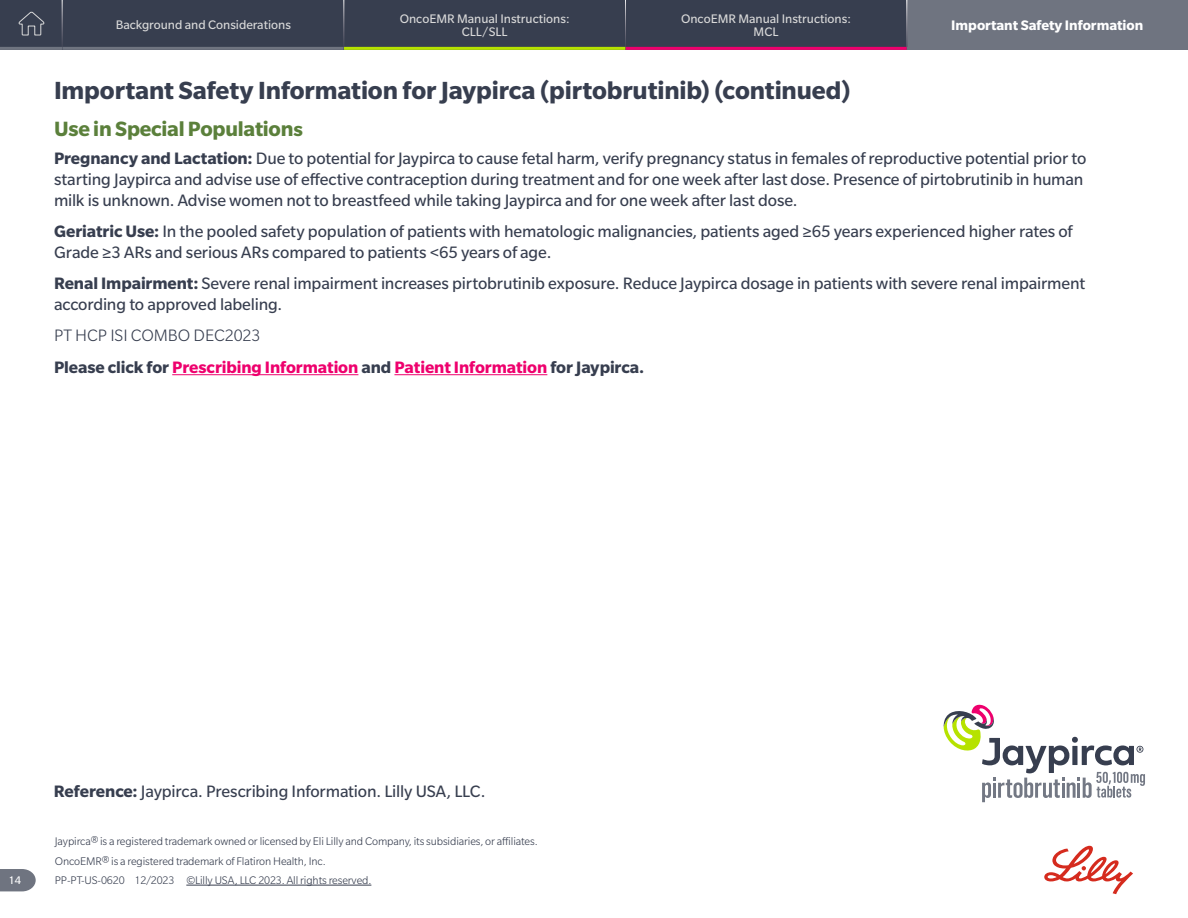
<style>
.page{position:relative;width:1188px;height:918px;background:#fff}
.page>*{position:absolute;margin:0;border:0;box-sizing:border-box;transform-origin:0 0}
.t1{font:700 27px "Slate Pro";letter-spacing:-.005em;color:#373e4f}
.t2{font:700 22.5px "Slate Pro";letter-spacing:-.01em;color:#5b803b}
.t3{font:18px/21px "Slate Pro";letter-spacing:-.01em;color:#373e4f}
.t4{font:700 18px/31.7px "Slate Pro";letter-spacing:-.005em;color:#ee006d}
.t5{font:700 15px "Slate Pro";color:#fff}
.t6{font:13.5px/13.5px "Slate Pro";color:#d9d9d9;text-align:center}
.t7{font:300 12px/19.4px "Slate Pro";letter-spacing:-.01em;color:#373e4f}
.t8{font:12px "Slate Pro";color:#fff}
.s1{font-size:21px}
.s2{font-weight:700}
.s3{font-weight:300;color:#373e4f}
.s4{color:#373e4f}
</style>
<div class="page">
<svg style="left:0;top:869px;width:36px;height:22px"></svg>
<svg style="left:943px;top:704px;width:202px;height:98px"></svg>
<svg style="left:1044px;top:846px;width:89px;height:48px"></svg>
<hr style="left:186px;top:885px;width:185px;height:1px;background:#373e4f">
<hr style="left:172px;top:374px;width:186px;height:1px;background:#ee006d">
<hr style="left:394px;top:374px;width:153px;height:1px;background:#ee006d">
<div style="left:0;top:0;width:907px;height:47px;background:#373e4f"></div>
<div style="left:63px;top:0;width:281px;height:50px;background:#373e4f"></div>
<div style="left:907px;top:0;width:281px;height:50px;background:#6f7480"></div>
<svg style="left:19px;top:12px;width:25px;height:24px"></svg>
<hr style="left:344px;top:0;width:1px;height:50px;background:#fff">
<hr style="left:62px;top:0;width:1px;height:50px;background:#fff">
<hr style="left:625px;top:0;width:1px;height:50px;background:#fff">
<hr style="left:907px;top:0;width:1px;height:50px;background:#fff">
<hr style="left:344px;top:47px;width:281px;height:3px;background:#b6e200">
<hr style="left:626px;top:47px;width:281px;height:3px;background:#ee006d">
<hr style="left:907px;top:47px;width:281px;height:3px;background:#6f7480">
<hr style="left:62px;top:47px;width:282px;height:3px;background:#6f7480">
<hr style="left:0;top:47px;width:62px;height:3px;background:#6f7480">
<p class="t6" style="left:116px;top:18px;width:177px">Background and Considerations</p>
<p class="t6" style="left:400px;top:11px;width:171px">OncoEMR Manual Instructions:<br>CLL/SLL</p>
<p class="t6" style="left:681px;top:11px;width:171px">OncoEMR Manual Instructions:<br>MCL</p>
<p class="t5" style="left:951px;top:17px;width:194px">Important Safety Information</p>
<h1 class="t1" style="left:54px;top:75px;width:798px">Important Safety Information for Jaypirca (pirtobrutinib) (continued)</h1>
<p class="t2" style="left:54px;top:117px;width:250px">Use in Special Population<span class="s1">s</span></p>
<p class="t3" style="left:54px;top:147px;width:1034px"><span class="s2">Pregnancy and Lactation:</span> Due to potential for Jaypirca to cause fetal harm, verify pregnancy status in females of reproductive potential prior to starting Jaypirca and advise use of effective contraception during treatment and for one week after last dose. Presence of pirtobrutinib in human milk is unknown. Advise women not to breastfeed while taking Jaypirca and for one week after last dose.</p>
<p class="t3" style="left:54px;top:220px;width:1020px"><span class="s2">Geriatric Use:</span> In the pooled safety population of patients with hematologic malignancies, patients aged ≥65 years experienced higher rates of<br>Grade ≥3 ARs and serious ARs compared to patients &lt;65 years of age.</p>
<p class="t3" style="left:54px;top:272px;width:1033px"><span class="s2">Renal Impairment:</span> Severe renal impairment increases pirtobrutinib exposure. Reduce Jaypirca dosage in patients with severe renal impairment according to approved labeling.</p>
<p class="t4" style="left:54px;top:320px;width:592px"><span class="s3">PT HCP ISI COMBO DEC2023<br></span><span class="s4">Please click for</span> Prescribing Information <span class="s4">and</span> Patient Information <span class="s4">for Jaypirca.</span></p>
<p class="t8" style="left:9px;top:874px;width:14px">14</p>
<p class="t3" style="left:54px;top:780px;width:433px"><span class="s2">Reference:</span> Jaypirca. Prescribing Information. Lilly USA, LLC.</p>
<p class="t7" style="left:55px;top:832px;width:484px">Jaypirca® is a registered trademark owned or licensed by Eli Lilly and Company, its subsidiaries, or affiliates.<br>OncoEMR® is a registered trademark of Flatiron Health, Inc.<br>PP-PT-US-0620 12/2023 ©Lilly USA, LLC 2023. All rights reserved.</p>
</div>
